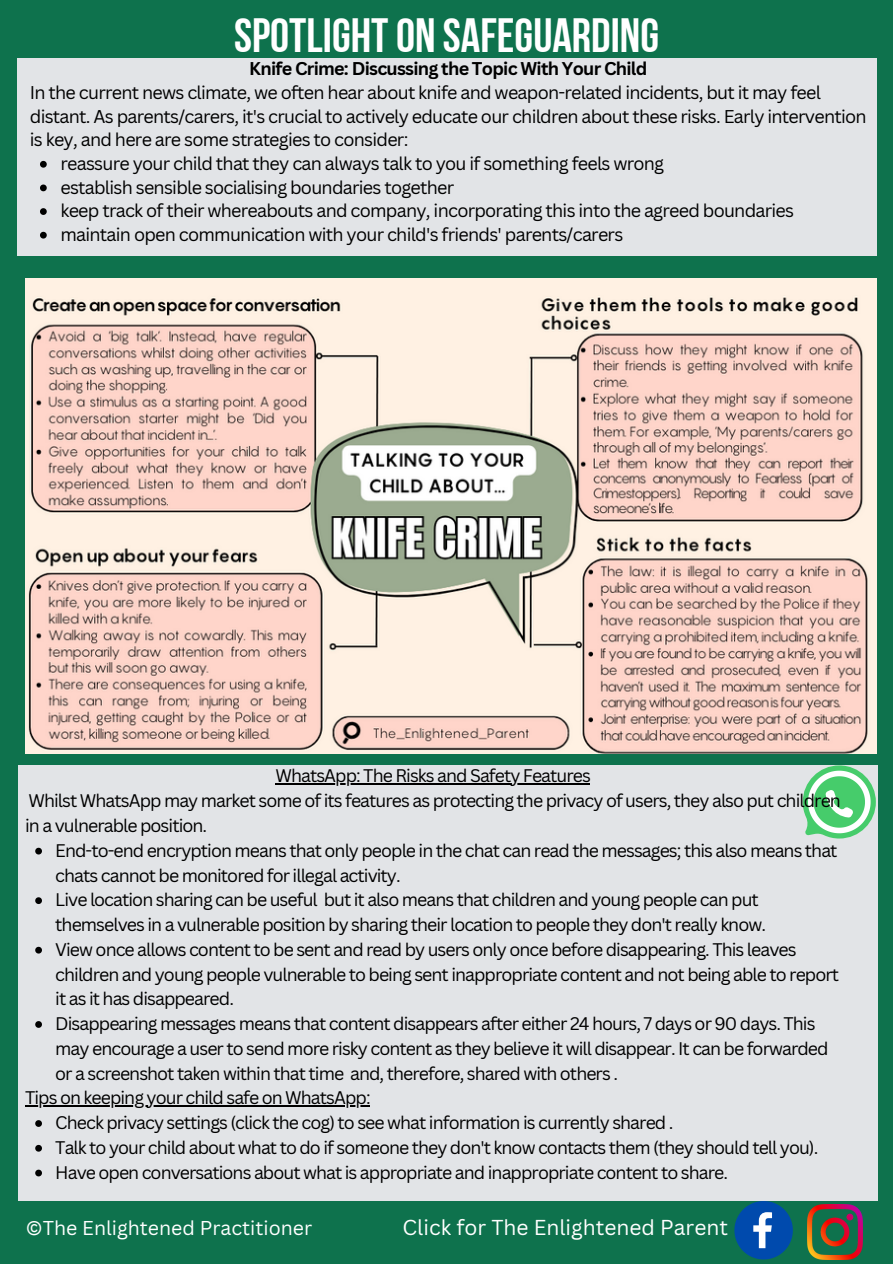
<style>
.page{position:relative;width:893px;height:1264px;background:#fff}
.page>*{position:absolute;margin:0;border:0;box-sizing:border-box;transform-origin:0 0}
.t1{font:48px "Bebas Neue Cyrillic";color:#fff}
.t2{font:21px "Canva Sans";color:#fff}
.t3{font:19.5px "Canva Sans";color:#fff}
.t4{font:18px/23.7px "Canva Sans";letter-spacing:-.04em;color:#000}
.t5{font:700 18px "Canva Sans";letter-spacing:-.04em;color:#000}
.t6{font:17.7px/24.8px "Canva Sans";letter-spacing:-.055em;color:#000}
</style>
<div class="page">
<div style="left:0;top:0;width:892px;height:1263px;background:#0e724d"></div>
<div style="left:17px;top:59px;width:859px;height:197px;background:#e2e4e7"></div>
<div style="left:18px;top:765px;width:859px;height:435px;background:#e2e4e7"></div>
<svg style="left:802px;top:765px;width:73px;height:73px"></svg>
<img style="left:26px;top:279px;width:850px;height:475px">
<hr style="left:275px;top:783px;width:315px;height:1px;background:#000">
<svg style="left:35px;top:847px;width:7px;height:7px"></svg>
<svg style="left:35px;top:897px;width:7px;height:7px"></svg>
<svg style="left:35px;top:946px;width:7px;height:7px"></svg>
<svg style="left:35px;top:1021px;width:7px;height:6px"></svg>
<hr style="left:25px;top:1105px;width:345px;height:1px;background:#000">
<svg style="left:35px;top:1120px;width:7px;height:6px"></svg>
<svg style="left:35px;top:1144px;width:7px;height:7px"></svg>
<svg style="left:35px;top:1169px;width:7px;height:7px"></svg>
<svg style="left:734px;top:1200px;width:58px;height:59px"></svg>
<img style="left:807px;top:1204px;width:55px;height:55px">
<svg style="left:40px;top:161px;width:7px;height:7px"></svg>
<svg style="left:40px;top:184px;width:7px;height:7px"></svg>
<svg style="left:40px;top:208px;width:7px;height:7px"></svg>
<svg style="left:40px;top:232px;width:7px;height:6px"></svg>
<p class="t1" style="left:234px;top:16px;width:426px">SPOTLIGHTON SAFEGUARDING</p>
<p class="t5" style="left:249px;top:56px;width:399px">Knife Crime: Discussing the Topic With Your Child</p>
<p class="t4" style="left:30px;top:80px;width:838px">In the current news climate, we often hear about knife and weapon-related incidents, but it may feel distant. As parents/carers, it's crucial to actively educate our children about these risks. Early intervention is key, and here are some strategies to consider:</p>
<p class="t4" style="left:60px;top:151px;width:605px">reassure your child that they can always talk to you if something feels wrong</p>
<p class="t4" style="left:60px;top:175px;width:395px">establish sensible socialising boundaries together</p>
<p class="t4" style="left:60px;top:198px;width:735px">keep track of their whereabouts and company, incorporating this into the agreed boundaries</p>
<p class="t4" style="left:60px;top:222px;width:564px">maintain open communication with your child's friends' parents/carers</p>
<p class="t6" style="left:275px;top:763px;width:317px">WhatsApp: The Risks and Safety Features</p>
<p class="t6" style="left:25px;top:788px;width:817px">Whilst WhatsApp may market some of its features as protecting the privacy of users, they also put children in a vulnerable position.</p>
<p class="t6" style="left:55px;top:837px;width:783px">End-to-end encryption means that only people in the chat can read the messages; this also means that chats cannot be monitored for illegal activity.</p>
<p class="t6" style="left:55px;top:887px;width:712px">Live location sharing can be useful but it also means that children and young people can put themselves in a vulnerable position by sharing their location to people they don't really know.</p>
<p class="t6" style="left:55px;top:936px;width:785px">View once allows content to be sent and read by users only once before disappearing. This leaves children and young people vulnerable to being sent inappropriate content and not being able to report it as it has disappeared.</p>
<p class="t6" style="left:55px;top:1010px;width:774px">Disappearing messages means that content disappears after either 24 hours, 7 days or 90 days. This may encourage a user to send more risky content as they believe it will disappear. It can be forwarded or a screenshot taken within that time and, therefore, shared with others .</p>
<p class="t6" style="left:25px;top:1085px;width:347px">Tips on keeping your child safe on WhatsApp:</p>
<p class="t6" style="left:55px;top:1109px;width:619px">Check privacy settings (click the cog) to see what information is currently shared .</p>
<p class="t6" style="left:55px;top:1134px;width:764px">Talk to your child about what to do if someone they don't know contacts them (they should tell you).</p>
<p class="t6" style="left:55px;top:1159px;width:674px">Have open conversations about what is appropriate and inappropriate content to share.</p>
<p class="t3" style="left:26px;top:1214px;width:288px">©The Enlightened Practitioner</p>
<p class="t2" style="left:402px;top:1212px;width:327px">Click for The Enlightened Parent</p>
</div>
